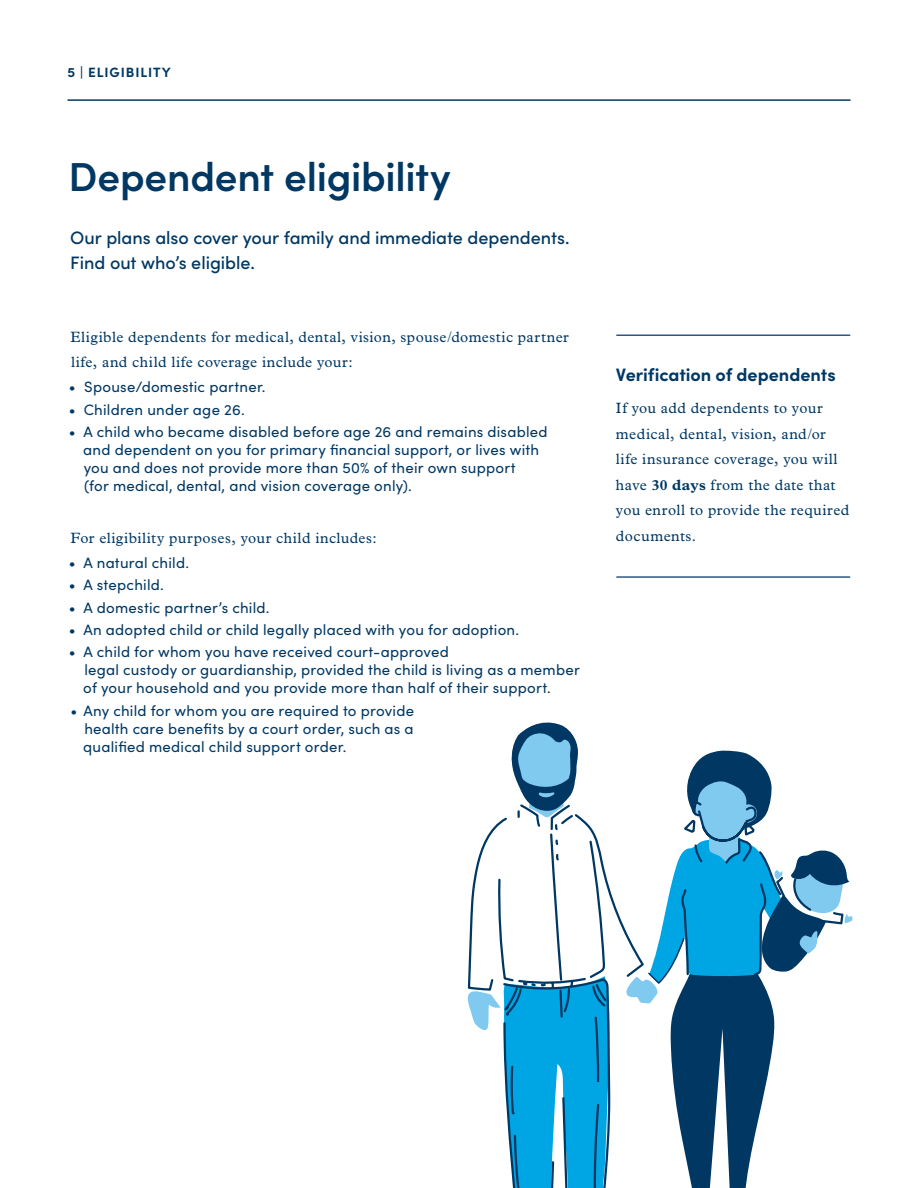
<style>
.page{position:relative;width:918px;height:1188px;background:#fff}
.page>*{position:absolute;margin:0;border:0;box-sizing:border-box;transform-origin:0 0}
.t1{font:600 40.5px "Sofia Pro";letter-spacing:-.005em;color:#003863}
.H3_intro{font:500 18px/25.5px "Sofia Pro";letter-spacing:-.005em;color:#003863}
.H3_Bold{font:700 18px "Sofia Pro";color:#003863}
.t2{font:15px/18px "Sofia Pro";letter-spacing:.015em;color:#003863}
.Body{font:15px/25.5px "Plantin MT Pro";letter-spacing:.03em;color:#003863}
.Body_before_bullet{font:15px/25.5px "Plantin MT Pro";letter-spacing:.03em;color:#003863}
.t3{font:700 13.5px "Sofia Pro";letter-spacing:.07em;color:#003863}
.s1{font-weight:700}
</style>
<div class="page">
<hr style="left:68px;top:99px;width:782px;height:2px;background:#003863">
<svg style="left:467px;top:722px;width:386px;height:466px"></svg>
<hr style="left:617px;top:576px;width:233px;height:2px;background:#2b5780">
<hr style="left:617px;top:334px;width:233px;height:2px;background:#2b5780">
<p class="t3" style="left:68px;top:62px;width:103px">5 | Eligibility</p>
<h1 class="t1" style="left:68px;top:146px;width:384px">Dependent eligibility</h1>
<p class="H3_intro" style="left:70px;top:224px;width:501px">Our plans also cover your family and immediate dependents.<br>Find out who’s eligible.</p>
<p class="Body_before_bullet" style="left:71px;top:324px;width:500px">Eligible dependents for medical, dental, vision, spouse/domestic partner life, and child life coverage include your:</p>
<p class="t2" style="left:69px;top:377px;width:198px">• Spouse/domestic partner.</p>
<p class="t2" style="left:69px;top:399px;width:178px">• Children under age 26.</p>
<p class="t2" style="left:83px;top:422px;width:466px;text-indent:-15px">• A child who became disabled before age 26 and remains disabled and dependent on you for primary financial support, or lives with you and does not provide more than 50% of their own support<br>(for medical, dental, and vision coverage only).</p>
<p class="Body_before_bullet" style="left:71px;top:526px;width:308px">For eligibility purposes, your child includes:</p>
<p class="t2" style="left:69px;top:553px;width:122px">• A natural child.</p>
<p class="t2" style="left:69px;top:575px;width:97px">• A stepchild.</p>
<p class="t2" style="left:69px;top:598px;width:202px">• A domestic partner’s child.</p>
<p class="t2" style="left:69px;top:620px;width:452px">• An adopted child or child legally placed with you for adoption.</p>
<p class="t2" style="left:83px;top:642px;width:498px;text-indent:-15px">• A child for whom you have received court-approved<br>legal custody or guardianship, provided the child is living as a member of your household and you provide more than half of their support.</p>
<p class="t2" style="left:83px;top:701px;width:332px;text-align:justify;text-indent:-13px">• Any child for whom you are required to provide health care benefits by a court order, such as a qualified medical child support order.</p>
<p class="H3_Bold" style="left:616px;top:361px;width:221px">Verification of dependents</p>
<p class="Body" style="left:616px;top:396px;width:235px">If you add dependents to your medical, dental, vision, and/or life insurance coverage, you will have <span class="s1">30 days</span> from the date that you enroll to provide the required documents.</p>
</div>
